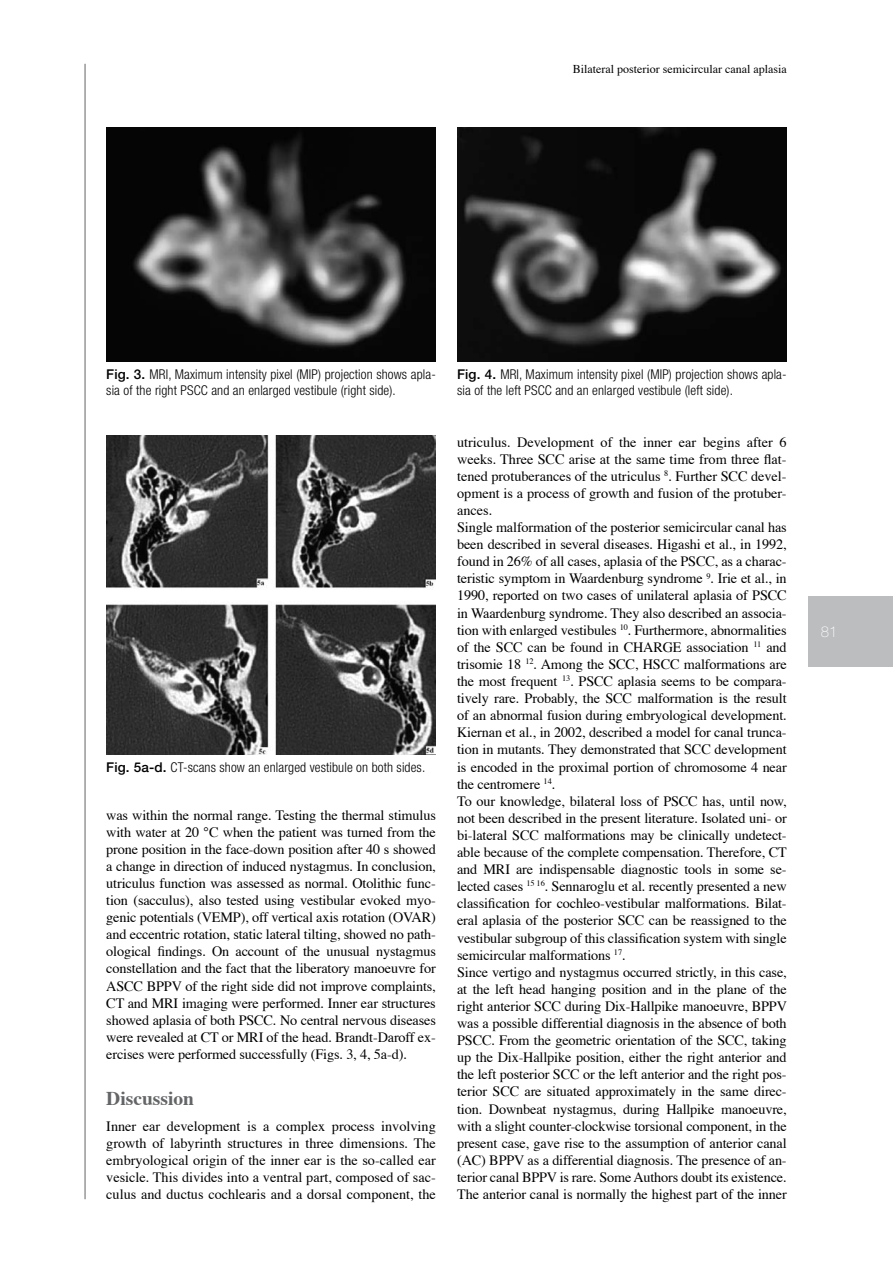
<style>
.page{position:relative;width:893px;height:1263px;background:#fff}
.page>*{position:absolute;margin:0;border:0;box-sizing:border-box;transform-origin:0 0}
.t1{font:700 19.5px "Times";color:#646567}
.t2{font:100 15px "Helvetica Neue LT Std";color:#fff}
.t3{font:14.25px/17.1px "Times";letter-spacing:-.01em;color:#000;text-align:justify}
.t4{font:300 condensed 13.5px/16.5px "Helvetica Neue LT Std";letter-spacing:.01em;color:#000}
.t5{font:12px "Times";color:#000}
.s1{font-weight:500;font-stretch:normal}
</style>
<div class="page">
<hr style="left:85px;top:64px;width:1px;height:1135px;background:#646567">
<div style="left:808px;top:596px;width:85px;height:70px;background:#bcbdbe"></div>
<img style="left:106px;top:128px;width:330px;height:233px">
<img style="left:457px;top:128px;width:330px;height:233px">
<img style="left:106px;top:436px;width:329px;height:319px">
<p class="t5" style="left:573px;top:61px;width:215px">Bilateral posterior semicircular canal aplasia</p>
<p class="t4" style="left:106px;top:366px;width:331px"><span class="s1">Fig. 3.</span> MRI, Maximum intensity pixel (MIP) projection shows apla&shy;sia of the right PSCC and an enlarged vestibule (right side).</p>
<p class="t4" style="left:457px;top:366px;width:331px"><span class="s1">Fig. 4.</span> MRI, Maximum intensity pixel (MIP) projection shows apla&shy;sia of the left PSCC and an enlarged vestibule (left side).</p>
<p class="t4" style="left:106px;top:759px;width:320px"><span class="s1">Fig. 5a-d.</span> CT-scans show an enlarged vestibule on both sides.</p>
<p class="t3" style="left:106px;top:807px;width:331px">was within the normal range. Testing the thermal stimulus with water at 20 °C when the patient was turned from the prone position in the face-down position after 40 s showed a change in direction of induced nystagmus. In conclusion, utriculus function was assessed as normal. Otolithic func&shy;tion (sacculus), also tested using vestibular evoked myo&shy;genic potentials (VEM</p>
<p class="t3" style="left:233px;top:910px;width:171px">P), off vertical axis rotation (OVAR</p>
<p class="t3" style="left:106px;top:910px;width:331px;text-indent:325px">) and eccentric rotation, static lateral tilting, showed no path&shy;ological findings. On account of the unusual nystagmus constellation and the fact that the liberatory manoeuvre for ASCC BPPV of the right side did not improve complaints, CT and MRI imaging were performed. Inner ear structures showed aplasia of both PSCC. No central nervous diseases were revealed at CT or MRI of the head. Brandt-Daroff ex&shy;ercises were performed successfully (Figs. 3, 4, 5a-d).</p>
<h1 class="t1" style="left:106px;top:1085px;width:89px">Discussion</h1>
<p class="t3" style="left:106px;top:1118px;width:331px">Inner ear development is a complex process involving growth of labyrinth structures in three dimensions. The embryological origin of the inner ear is the so-called ear vesicle. This divides into a ventral part, composed of sac&shy;culus and ductus cochlearis and a dorsal component, the</p>
<p class="t3" style="left:457px;top:434px;width:331px;text-align:left">utriculus. Development of the inner ear begins after 6 weeks. Three SCC arise at the same time from three flat&shy;tened protuberances of the utriculus <sup>8</sup>. Further SCC devel&shy;opment is a process of growth and fusion of the protuber&shy;ances.<br>Single malformation of the posterior semicircular canal has been described in several diseases. Higashi et al., in 1992, found in 26% of all cases, aplasia of the PSCC, as a charac&shy;teristic symptom in Waardenburg syndrome <sup>9</sup>. Irie et al., in 1990, reported on two cases of unilateral aplasia of PSCC in Waardenburg syndrome. They also described an associa&shy;tion with enlarged vestibules <sup>10</sup>. Furthermore, abnormalities of the SCC can be found in CHARGE association <sup>11</sup> and trisomie 18 <sup>12</sup>. Among the SCC, HSCC malformations are the most frequent <sup>13</sup>. PSCC aplasia seems to be compara&shy;tively rare. Probably, the SCC malformation is the result of an abnormal fusion during embryological development.<br>Kiernan et al., in 2002, described a model for canal trunca&shy;tion in mutants. They demonstrated that SCC development is encoded in the proximal portion of chromosome 4 near the centromere <sup>14</sup>.<br>To our knowledge, bilateral loss of PSCC has, until now, not been described in the present literature. Isolated uni- or bi-lateral SCC malformations may be clinically undetect&shy;able because of the complete compensation. Therefore, CT and MRI are indispensable diagnostic tools in some se&shy;lected cases <sup>15</sup> <sup>16</sup>. Sennaroglu et al. recently presented a new classification for cochleo-vestibular malformations. Bilat&shy;eral aplasia of the posterior SCC can be reassigned to the vestibular subgroup of this classification system with single semicircular malformations <sup>17</sup>.<br>Since vertigo and nystagmus occurred strictly, in this case, at the left head hanging position and in the plane of the right anterior SCC during Dix-Hallpike manoeuvre, BPPV was a possible differential diagnosis in the absence of both PSCC. From the geometric orientation of the SCC, taking up the Dix-Hallpike position, either the right anterior and the left posterior SCC or the left anterior and the right pos&shy;terior SCC are situated approximately in the same direc&shy;tion. Downbeat nystagmus, during Hallpike manoeuvre, with a slight counter-clockwise torsional component, in the present case, gave rise to the assumption of anterior canal (AC) BPPV as a differential diagnosis. The presence of an&shy;terior canal BPPV is rare. Some Authors doubt its existence.<br>The anterior canal is normally the highest part of the inner</p>
<p class="t2" style="left:821px;top:623px;width:18px">81</p>
</div>
